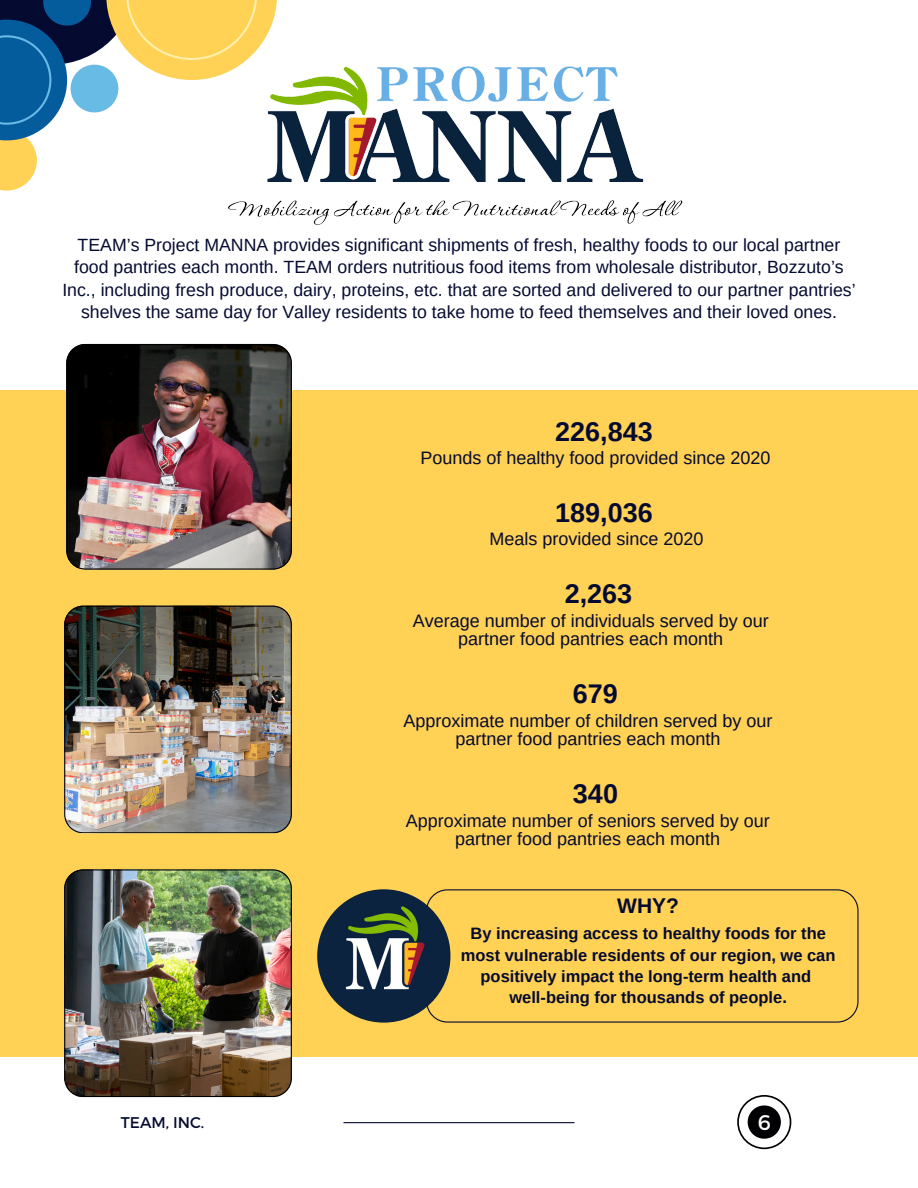
<style>
.page{position:relative;width:918px;height:1188px;background:#fff}
.page>*{position:absolute;margin:0;border:0;box-sizing:border-box;transform-origin:0 0}
.t1{font:700 27px "Arimo";color:#050a30}
.t2{font:21.15px "Montserrat";color:#fff}
.t3{font:700 21px "Arimo";color:#050a30}
.t4{font:18px/18px "Arimo";color:#050a30;text-align:center}
.t5{font:17.7px/22.5px "Arimo";color:#050a30;text-align:center}
.t6{font:700 16.5px/21.3px "Arimo";color:#050a30;text-align:center}
.t7{font:15.45px "Montserrat";color:#050a30}
</style>
<div class="page">
<hr style="left:343px;top:1122px;width:232px;height:1px;background:#050a30">
<div style="left:0;top:390px;width:918px;height:667px;background:#ffd155"></div>
<svg style="left:0;top:0;width:277px;height:190px"></svg>
<img style="left:66px;top:344px;width:226px;height:226px">
<img style="left:64px;top:606px;width:227px;height:227px">
<img style="left:64px;top:869px;width:227px;height:228px">
<svg style="left:737px;top:1095px;width:54px;height:54px"></svg>
<svg style="left:427px;top:889px;width:431px;height:134px"></svg>
<img style="left:202px;top:37px;width:481px;height:188px">
<img style="left:317px;top:889px;width:134px;height:134px;border-radius:50%">
<h4 class="t5" style="left:62px;top:233px;width:795px">TEAM’s Project MANNA provides significant shipments of fresh, healthy foods to our local partner food pantries each month. TEAM orders nutritious food items from wholesale distributor, Bozzuto’s Inc., including fresh produce, dairy, proteins, etc. that are sorted and delivered to our partner pantries’ shelves the same day for Valley residents to take home to feed themselves and their loved ones.</h4>
<h4 class="t1" style="left:555px;top:416px;width:99px">226,843</h4>
<h1 class="t4" style="left:421px;top:449px;width:352px">Pounds of healthy food provided since 2020</h1>
<h1 class="t1" style="left:555px;top:497px;width:99px">189,036</h1>
<h4 class="t4" style="left:489px;top:530px;width:216px">Meals provided since 2020</h4>
<p class="t1" style="left:565px;top:579px;width:69px">2,263</p>
<h4 class="t4" style="left:413px;top:611px;width:358px">Average number of individuals served by our partner food pantries each month</h4>
<h2 class="t1" style="left:573px;top:679px;width:47px">679</h2>
<p class="t4" style="left:403px;top:711px;width:370px">Approximate number of children served by our partner food pantries each month</p>
<h4 class="t1" style="left:573px;top:779px;width:47px">340</h4>
<h1 class="t4" style="left:406px;top:812px;width:365px">Approximate number of seniors served by our partner food pantries each month</h1>
<h1 class="t7" style="left:121px;top:1112px;width:85px">TEAM, INC.</h1>
<p class="t3" style="left:617px;top:894px;width:63px">WHY?</p>
<p class="t6" style="left:461px;top:923px;width:376px">By increasing access to healthy foods for the most vulnerable residents of our region, we can positively impact the long-term health and well-being for thousands of people.</p>
<h3 class="t2" style="left:758px;top:1108px;width:15px">6</h3>
</div>
